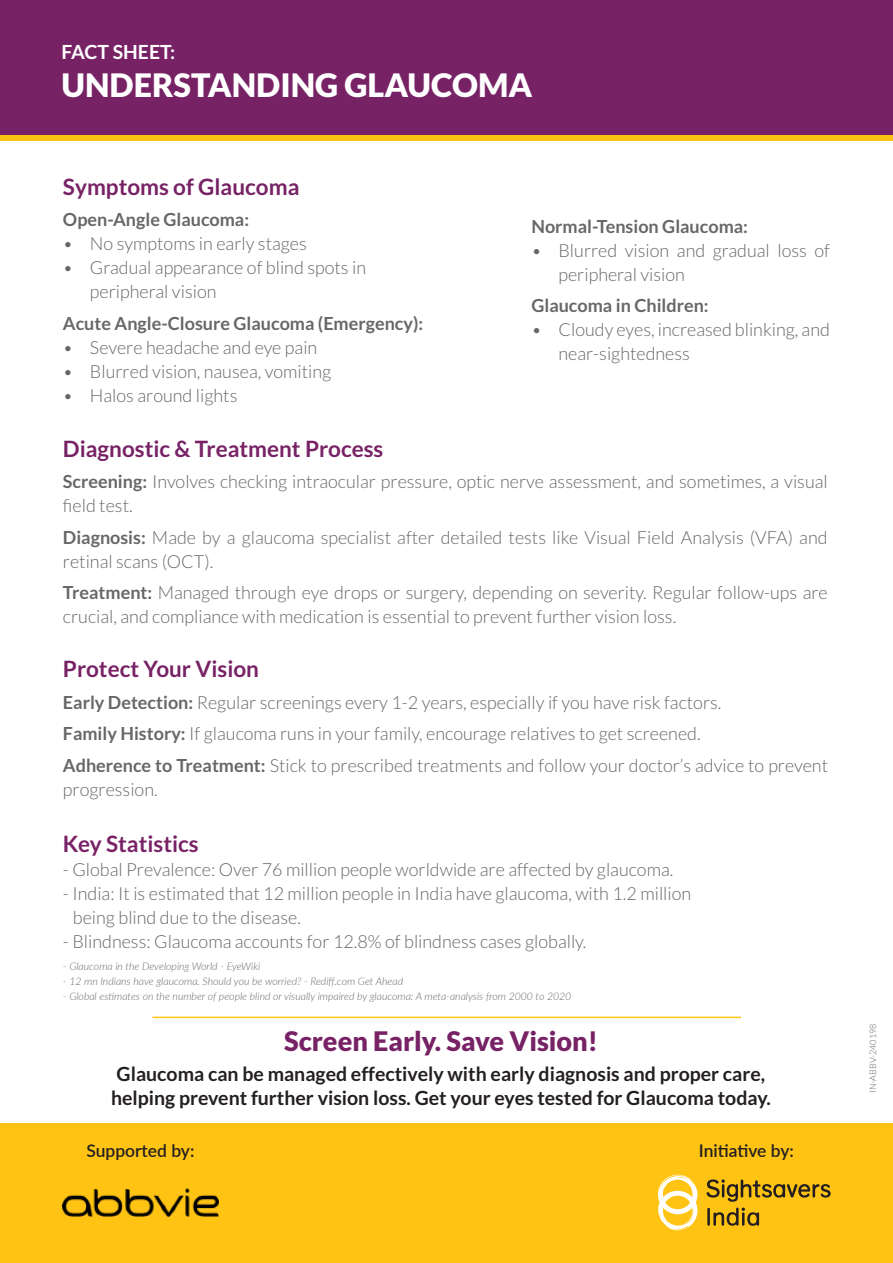
<style>
.page{position:relative;width:893px;height:1263px;background:#fff}
.page>*{position:absolute;margin:0;border:0;box-sizing:border-box;transform-origin:0 0}
.t1{font:900 32.4px "Lato";color:#fff}
.t2{font:900 27px "Lato";color:#782266}
.t3{font:700 22.5px "Lato";color:#782266}
.t4{font:700 19.5px/23.4px "Lato";color:#231f20}
.t5{font:700 19.5px "Lato";color:#fff}
.t6{font:300 18px/24px "Lato";color:#666767}
.t7{font:700 18px "Lato";color:#666767}
.t8{font:600 17.4px "Lato";color:#231f20}
.t9{font:italic 300 10.5px "Lato";color:#666767}
.t10{font:300 9px "Lato";color:#666767}
.s1{font-weight:700}
</style>
<div class="page">
<div style="left:0;top:0;width:893px;height:138px;background:#782266"></div>
<div style="left:0;top:135px;width:893px;height:6px;background:#ffc314"></div>
<hr style="left:152px;top:1017px;width:589px;height:1px;background:#ffc314">
<div style="left:0;top:1124px;width:893px;height:139px;background:#ffc314"></div>
<img style="left:63px;top:1188px;width:155px;height:28px">
<svg style="left:658px;top:1174px;width:39px;height:57px"></svg>
<svg style="left:706px;top:1179px;width:125px;height:47px"></svg>
<p class="t5" style="left:62px;top:41px;width:115px">FACT SHEET:</p>
<h1 class="t1" style="left:62px;top:66px;width:472px">UNDERSTANDING GLAUCOMA</h1>
<p class="t3" style="left:63px;top:174px;width:238px">Symptoms of Glaucoma</p>
<p class="t7" style="left:63px;top:210px;width:188px">Open-Angle Glaucoma:</p>
<p class="t6" style="left:63px;top:232px;width:245px">• No symptoms in early stages</p>
<p class="t6" style="left:90px;top:256px;width:278px;text-indent:-27px">• Gradual appearance of blind spots in peripheral vision</p>
<p class="t7" style="left:63px;top:313px;width:362px">Acute Angle-Closure Glaucoma (Emergency):</p>
<p class="t6" style="left:63px;top:335px;width:256px">• Severe headache and eye pain</p>
<p class="t6" style="left:63px;top:359px;width:270px">• Blurred vision, nausea, vomiting</p>
<p class="t6" style="left:63px;top:383px;width:176px">• Halos around lights</p>
<p class="t7" style="left:531px;top:216px;width:218px">Normal-Tension Glaucoma:</p>
<p class="t6" style="left:558px;top:238px;width:273px;text-indent:-27px">• Blurred vision and gradual loss of peripheral vision</p>
<p class="t7" style="left:531px;top:295px;width:179px">Glaucoma in Children:</p>
<p class="t6" style="left:558px;top:318px;width:273px;text-indent:-27px">• Cloudy eyes, increased blinking, and near-sightedness</p>
<p class="t3" style="left:63px;top:436px;width:322px">Diagnostic &amp; Treatment Process</p>
<p class="t6" style="left:63px;top:470px;width:766px"><span class="s1">Screening:</span> Involves checking intraocular pressure, optic nerve assessment, and sometimes, a visual field test.</p>
<p class="t6" style="left:63px;top:525px;width:766px"><span class="s1">Diagnosis:</span> Made by a glaucoma specialist after detailed tests like Visual Field Analysis (VFA) and retinal scans (OCT).</p>
<p class="t6" style="left:63px;top:581px;width:766px"><span class="s1">Treatment:</span> Managed through eye drops or surgery, depending on severity. Regular follow-ups are crucial, and compliance with medication is essential to prevent further vision loss.</p>
<p class="t3" style="left:63px;top:656px;width:198px">Protect Your Vision</p>
<p class="t6" style="left:63px;top:687px;width:767px;line-height:31.5px"><span class="s1">Early Detection:</span> Regular screenings every 1-2 years, especially if you have risk factors.<br><span class="s1">Family History:</span> If glaucoma runs in your family, encourage relatives to get screened.<br><span class="s1">Adherence to Treatment:</span> Stick to prescribed treatments and follow your doctor’s advice to prevent</p>
<p class="t6" style="left:63px;top:777px;width:96px">progression.</p>
<p class="t3" style="left:63px;top:831px;width:137px">Key Statistics</p>
<p class="t6" style="left:63px;top:858px;width:612px">- Global Prevalence: Over 76 million people worldwide are affected by glaucoma.</p>
<p class="t6" style="left:73px;top:882px;width:620px;text-indent:-10px">- India: It is estimated that 12 million people in India have glaucoma, with 1.2 million being blind due to the disease.</p>
<p class="t6" style="left:63px;top:930px;width:525px">- Blindness: Glaucoma accounts for 12.8% of blindness cases globally.</p>
<p class="t9" style="left:63px;top:959px;width:199px">- Glaucoma in the Developing World - EyeWiki</p>
<p class="t9" style="left:63px;top:974px;width:342px">- 12 mn Indians have glaucoma. Should you be worried? - Rediff.com Get Ahead</p>
<p class="t9" style="left:63px;top:989px;width:510px">- Global estimates on the number of people blind or visually impaired by glaucoma: A meta-analysis from 2000 to 2020</p>
<h2 class="t2" style="left:284px;top:1025px;width:316px">Screen Early. Save Vision!</h2>
<p class="t4" style="left:111px;top:1062px;width:661px">Glaucoma can be managed effectively with early diagnosis and proper care, helping prevent further vision loss. Get your eyes tested for Glaucoma today.</p>
<p class="t8" style="left:86px;top:1138px;width:110px">Supported by:</p>
<p class="t8" style="left:699px;top:1138px;width:97px">Initiative by:</p>
<p class="t10" style="left:868px;top:1093px;width:71px;rotate:-90deg">IN-ABBV-240198</p>
</div>
